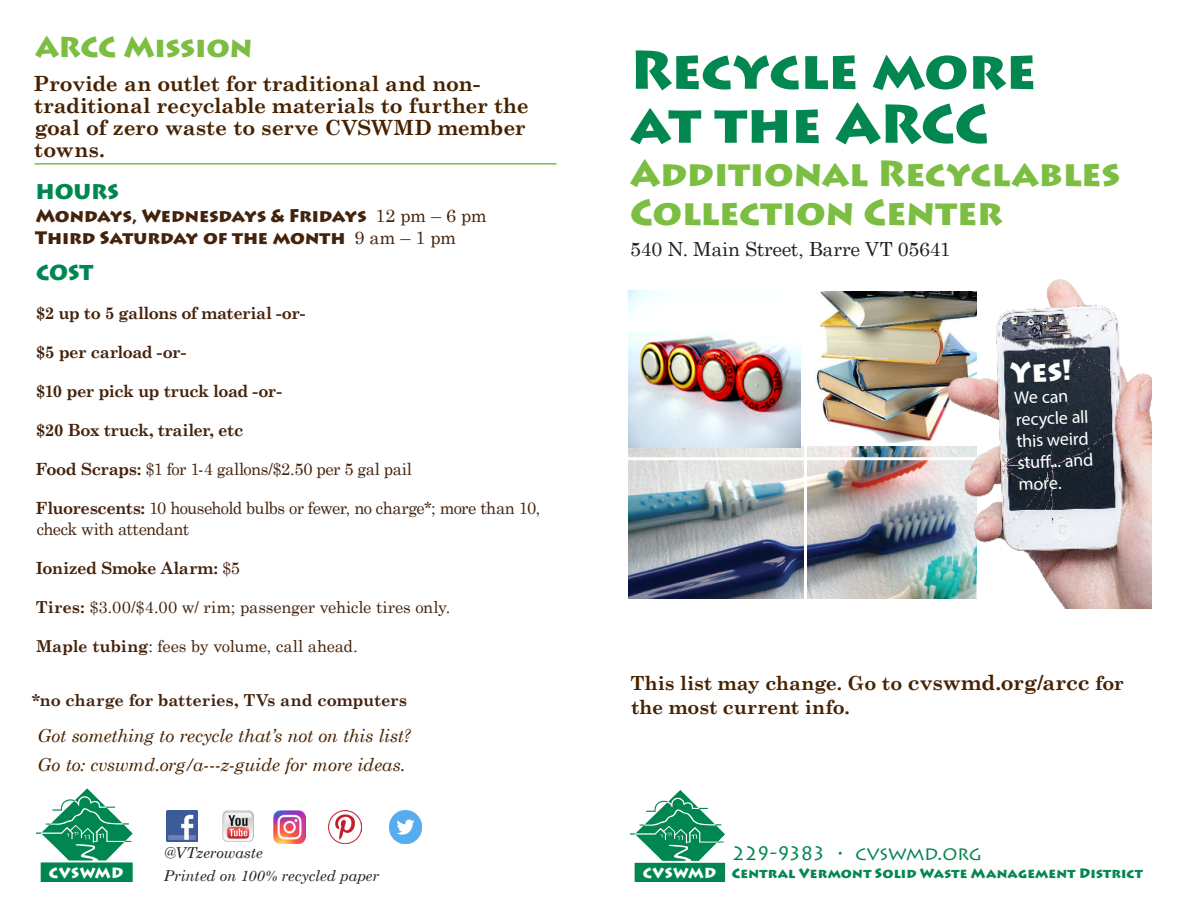
<style>
.page{position:relative;width:1188px;height:918px;background:#fff}
.page>*{position:absolute;margin:0;border:0;box-sizing:border-box;transform-origin:0 0}
.t1{font:900 54px/54px "Lithos Pro";letter-spacing:-.02em;color:#038751}
.t2{font:900 36px/39px "Lithos Pro";letter-spacing:-.01em;color:#7cbe42}
.subhead{font:900 28.5px "Lithos Pro";letter-spacing:-.005em;color:#7cbe42}
.t3{font:900 28.5px "Lithos Pro";color:#fff}
.subhead-2{font:900 21.45px "Lithos Pro";color:#008751}
.body{font:700 21px/21.8px "Century Schoolbook";letter-spacing:-.01em;color:#472200}
.subhead-3{font:900 21px "Lithos Pro";letter-spacing:-.01em;color:#008751}
.t4{font:700 19.5px/23.4px "Century Schoolbook";letter-spacing:-.005em;color:#472200}
.body-2{font:19.5px "Century Schoolbook";letter-spacing:-.01em;color:#231f20}
.t5{font:19.5px "Lithos Pro";letter-spacing:-.025em;color:#038751}
.body-3{font:italic 18px "Century Schoolbook";letter-spacing:-.015em;color:#472200}
.subhead-4{font:900 18px "Lithos Pro";letter-spacing:-.005em;color:#44230c}
.t6{font:18px/21.6px "Myriad Pro";color:#fff}
.subhead-5{font:16.8px/21px "Century Schoolbook";letter-spacing:-.035em;color:#44230c}
.subhead-6{font:700 16.8px "Century Schoolbook";letter-spacing:-.03em;color:#44230c}
.subhead-7{font:16.5px "Century Schoolbook";letter-spacing:-.01em;color:#44230c}
.subhead-8{font:700 16.5px "Century Schoolbook";letter-spacing:-.01em;color:#44230c}
.t7{font:italic 15px "Century Schoolbook";letter-spacing:-.005em;color:#231f20}
.t8{font:900 14.7px "Lithos Pro";letter-spacing:.025em;color:#fff}
.t9{font:900 14.4px "Lithos Pro";letter-spacing:.03em;color:#fff}
.t10{font:900 13.5px "Lithos Pro";letter-spacing:.015em;color:#038751}
.s1{font-family:"Century Schoolbook";font-weight:400}
.s2{font-weight:700}
.s3{font-weight:400}
.s4{font-size:21px}
</style>
<div class="page">
<svg style="left:630px;top:790px;width:95px;height:92px"></svg>
<hr style="left:35px;top:163px;width:522px;height:2px;background:#7cbe42">
<svg style="left:36px;top:788px;width:97px;height:94px"></svg>
<img style="left:816px;top:291px;width:123px;height:151px">
<img style="left:628px;top:447px;width:311px;height:152px">
<hr style="left:607px;top:457px;width:581px;height:3px;background:#fff">
<hr style="left:804px;top:296px;width:3px;height:493px;background:#fff">
<img style="left:939px;top:279px;width:213px;height:329px">
<img style="left:167px;top:811px;width:30px;height:31px">
<img style="left:222px;top:811px;width:31px;height:31px">
<img style="left:274px;top:811px;width:32px;height:32px">
<img style="left:329px;top:811px;width:32px;height:32px">
<img style="left:389px;top:811px;width:32px;height:32px">
<img style="left:628px;top:291px;width:173px;height:156px">
<p class="subhead" style="left:35px;top:29px;width:219px">ARCC Mission</p>
<p class="body" style="left:33px;top:72px;width:497px">Provide an outlet for traditional and non&shy;traditional recyclable materials to further the goal of zero waste to serve CVSWMD member towns.</p>
<p class="subhead-3" style="left:36px;top:179px;width:85px">HOURS</p>
<p class="subhead-4" style="left:36px;top:204px;width:453px">Mondays, Wednesdays &amp; Fridays <span class="s1">12 pm – 6 pm</span></p>
<p class="subhead-4" style="left:35px;top:227px;width:423px">Third Saturday of the month <span class="s1">9 am – 1 pm</span></p>
<p class="subhead-2" style="left:36px;top:260px;width:59px">COST</p>
<p class="subhead-6" style="left:36px;top:300px;width:271px">$2 up to 5 gallons of material -or-</p>
<p class="subhead-6" style="left:36px;top:339px;width:152px">$5 per carload -or-</p>
<p class="subhead-6" style="left:36px;top:378px;width:247px">$10 per pick up truck load -or-</p>
<p class="subhead-6" style="left:36px;top:417px;width:209px">$20 Box truck, trailer, etc</p>
<p class="subhead-5" style="left:36px;top:457px;width:378px"><span class="s2">Food Scraps:</span> $1 for 1-4 gallons/$2.50 per 5 gal pail</p>
<p class="subhead-5" style="left:36px;top:496px;width:506px"><span class="s2">Fluorescents:</span> 10 household bulbs or fewer, no charge*; more than 10, check with attendant</p>
<p class="subhead-6" style="left:36px;top:555px;width:206px">Ionized Smoke Alarm: <span class="s3">$5</span></p>
<p class="subhead-7" style="left:36px;top:594px;width:416px"><span class="s2">Tires:</span> $3.00/$4.00 w/ rim; passenger vehicle tires only.</p>
<p class="subhead-7" style="left:36px;top:633px;width:323px"><span class="s2">Maple tubing</span>: fees by volume, call ahead.</p>
<p class="subhead-8" style="left:32px;top:688px;width:377px">*no charge for batteries, TVs and computers</p>
<p class="body-3" style="left:38px;top:722px;width:375px">Got something to recycle that’s not on this list?</p>
<p class="body-3" style="left:38px;top:751px;width:369px">Go to: cvswmd.org/a---z-guide for more ideas.</p>
<p class="t8" style="left:49px;top:864px;width:76px">CVSWMD</p>
<p class="t7" style="left:164px;top:841px;width:100px">@VTzerowaste</p>
<p class="t7" style="left:164px;top:864px;width:217px">Printed on 100% recycled paper</p>
<p class="t1" style="left:630px;top:44px;width:408px">Recycle more at the ARCC</p>
<p class="t2" style="left:630px;top:155px;width:492px">Additional Recyclables<br>Collection Center</p>
<p class="body-2" style="left:630px;top:233px;width:322px">540 N. Main Street, Barre VT 05641</p>
<p class="t3" style="left:1009px;top:355px;width:64px;rotate:-3deg">Yes!</p>
<p class="t6" style="left:1014px;top:387px;width:78px;rotate:-2deg">We can recycle all this weird stuff... and more.</p>
<p class="t4" style="left:630px;top:670px;width:495px">This list may change. Go to <span class="s4">cvswmd.org/arcc</span> for the most current info.</p>
<p class="t5" style="left:732px;top:842px;width:251px">229-9383 • CVSWMD.ORG</p>
<p class="t9" style="left:643px;top:864px;width:75px">CVSWMD</p>
<p class="t10" style="left:732px;top:865px;width:413px">Central Vermont Solid Waste Management District</p>
</div>
